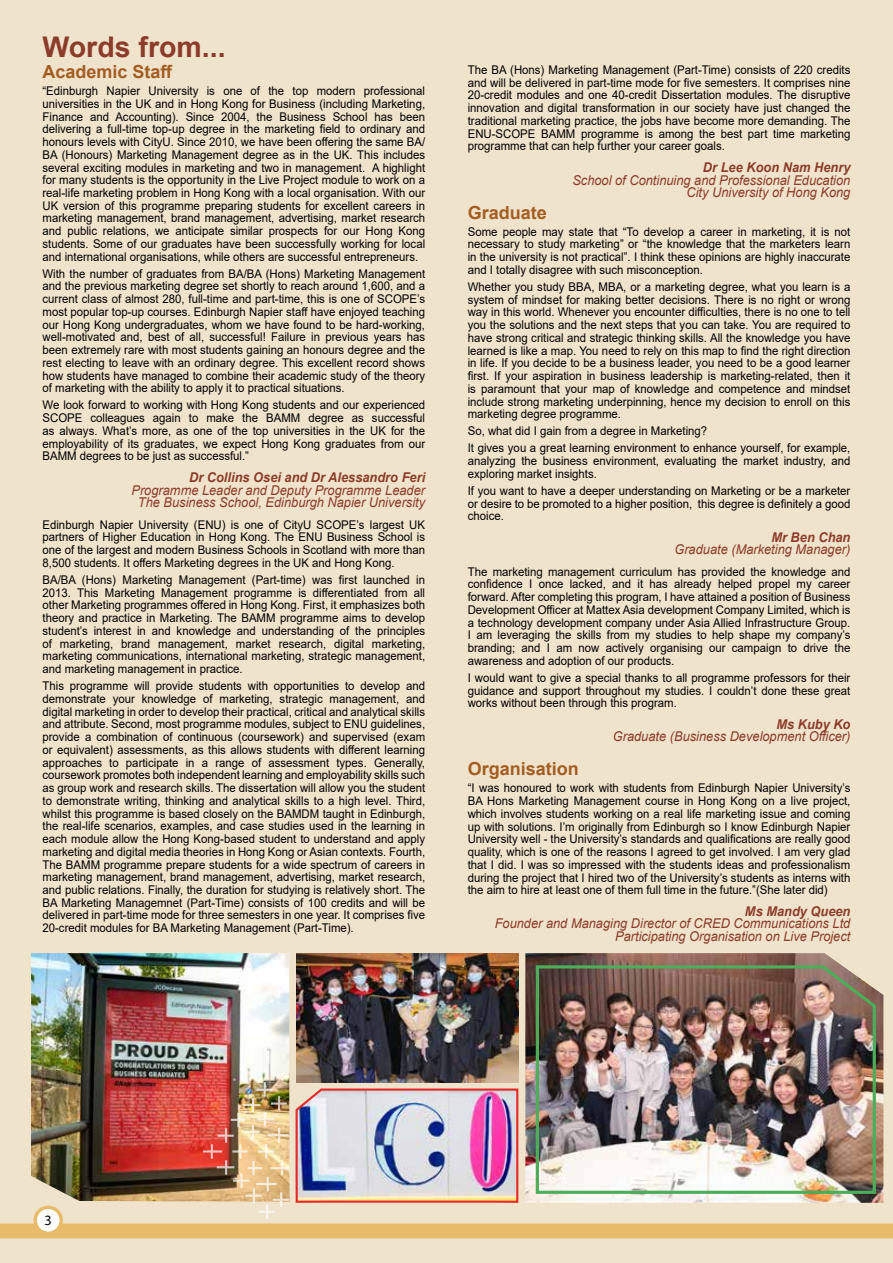
<style>
.page{position:relative;width:893px;height:1263px;background:#f0e3cb}
.page>*{position:absolute;margin:0;border:0;box-sizing:border-box;transform-origin:0 0}
.t1{font:700 28.5px "Arial";color:#8c3c2a}
.t2{font:700 18px "Arial";color:#a45d21}
.t3{font:14.25px "Myriad Pro";color:#000}
.t4{font:italic 13.5px/12.8px "Arial";color:#8c3c2a;text-align:right;scale:.95 1}
.t5{font:italic 700 13.5px "Arial";color:#8c3c2a;scale:.95 1}
.t6{font:12px/12.8px "Arial";color:#000;text-align:justify;scale:.95 1}
</style>
<div class="page">
<img style="left:31px;top:953px;width:259px;height:129px">
<img style="left:297px;top:953px;width:221px;height:129px">
<img style="left:0;top:1082px;width:893px;height:157px">
<img style="left:525px;top:953px;width:358px;height:250px">
<img style="left:534px;top:964px;width:343px;height:231px">
<h1 class="t1" style="left:43px;top:27px;width:185px">Words from...</h1>
<h2 class="t2" style="left:43px;top:59px;width:132px">Academic Staff</h2>
<p class="t6" style="left:43px;top:84px;width:404px">“Edinburgh Napier University is one of the top modern professional universities in the UK and in Hong Kong for Business (including Marketing, Finance and Accounting). Since 2004, the Business School has been delivering a full-time top-up degree in the marketing field to ordinary and honours levels with CityU. Since 2010, we have been offering the same BA/ BA (Honours) Marketing Management degree as in the UK. This includes several exciting modules in marketing and two in management. A highlight for many students is the opportunity in the Live Project module to work on a real-life marketing problem in Hong Kong with a local organisation. With our UK version of this programme preparing students for excellent careers in marketing management, brand management, advertising, market research and public relations, we anticipate similar prospects for our Hong Kong students. Some of our graduates have been successfully working for local and international organisations, while others are successful entrepreneurs.</p>
<p class="t6" style="left:43px;top:267px;width:404px">With the number of graduates from BA/BA (Hons) Marketing Management and the previous marketing degree set shortly to reach around 1,600, and a current class of almost 280, full-time and part-time, this is one of SCOPE’s most popular top-up courses. Edinburgh Napier staff have enjoyed teaching our Hong Kong undergraduates, whom we have found to be hard-working, well-motivated and, best of all, successful! Failure in previous years has been extremely rare with most students gaining an honours degree and the rest electing to leave with an ordinary degree. This excellent record shows how students have managed to combine their academic study of the theory of marketing with the ability to apply it to practical situations.</p>
<p class="t6" style="left:43px;top:399px;width:404px">We look forward to working with Hong Kong students and our experienced SCOPE colleagues again to make the BAMM degree as successful as always. What’s more, as one of the top universities in the UK for the employability of its graduates, we expect Hong Kong graduates from our BAMM degrees to be just as successful.”</p>
<p class="t5" style="left:189px;top:468px;width:250px">Dr Collins Osei and Dr Alessandro Feri</p>
<p class="t4" style="left:131px;top:484px;width:311px;text-align:center">Programme Leader and Deputy Programme Leader<br>The Business School, Edinburgh Napier University</p>
<p class="t6" style="left:43px;top:518px;width:404px">Edinburgh Napier University (ENU) is one of CityU SCOPE’s largest UK partners of Higher Education in Hong Kong. The ENU Business School is one of the largest and modern Business Schools in Scotland with more than 8,500 students. It offers Marketing degrees in the UK and Hong Kong.</p>
<p class="t6" style="left:43px;top:573px;width:404px">BA/BA (Hons) Marketing Management (Part-time) was first launched in 2013. This Marketing Management programme is differentiated from all other Marketing programmes offered in Hong Kong. First, it emphasizes both theory and practice in Marketing. The BAMM programme aims to develop student’s interest in and knowledge and understanding of the principles of marketing, brand management, market research, digital marketing, marketing communications, international marketing, strategic management, and marketing management in practice.</p>
<p class="t6" style="left:43px;top:679px;width:404px">This programme will provide students with opportunities to develop and demonstrate your knowledge of marketing, strategic management, and digital marketing in order to develop their practical, critical and analytical skills and attribute. Second, most programme modules, subject to ENU guidelines, provide a combination of continuous (coursework) and supervised (exam or equivalent) assessments, as this allows students with different learning approaches to participate in a range of assessment types. Generally, coursework promotes both independent learning and employability skills such as group work and research skills. The dissertation will allow you the student to demonstrate writing, thinking and analytical skills to a high level. Third, whilst this programme is based closely on the BAMDM taught in Edinburgh, the real-life scenarios, examples, and case studies used in the learning in each module allow the Hong Kong-based student to understand and apply marketing and digital media theories in Hong Kong or Asian contexts. Fourth, The BAMM programme prepare students for a wide spectrum of careers in marketing management, brand management, advertising, market research, and public relations. Finally, the duration for studying is relatively short. The BA Marketing Managemnet (Part-Time) consists of 100 credits and will be delivered in part-time mode for three semesters in one year. It comprises five 20-credit modules for BA Marketing Management (Part-Time).</p>
<p class="t6" style="left:468px;top:63px;width:404px">The BA (Hons) Marketing Management (Part-Time) consists of 220 credits and will be delivered in part-time mode for five semesters. It comprises nine 20-credit modules and one 40-credit Dissertation modules. The disruptive innovation and digital transformation in our society have just changed the traditional marketing practice, the jobs have become more demanding. The ENU-SCOPE BAMM programme is among the best part time marketing programme that can help further your career goals.</p>
<p class="t5" style="left:703px;top:158px;width:157px">Dr Lee Koon Nam Henry</p>
<p class="t4" style="left:572px;top:174px;width:294px">School of Continuing and Professional Education<br>City University of Hong Kong</p>
<h2 class="t2" style="left:468px;top:200px;width:81px">Graduate</h2>
<p class="t6" style="left:468px;top:225px;width:404px">Some people may state that “To develop a career in marketing, it is not necessary to study marketing” or “the knowledge that the marketers learn in the university is not practical”. I think these opinions are highly inaccurate and I totally disagree with such misconception.</p>
<p class="t6" style="left:468px;top:280px;width:404px">Whether you study BBA, MBA, or a marketing degree, what you learn is a system of mindset for making better decisions. There is no right or wrong way in this world. Whenever you encounter difficulties, there is no one to tell you the solutions and the next steps that you can take. You are required to have strong critical and strategic thinking skills. All the knowledge you have learned is like a map. You need to rely on this map to find the right direction in life. If you decide to be a business leader, you need to be a good learner first. If your aspiration in business leadership is marketing-related, then it is paramount that your map of knowledge and competence and mindset include strong marketing underpinning, hence my decision to enroll on this marketing degree programme.</p>
<p class="t6" style="left:468px;top:423px;width:404px;line-height:17px">So, what did I gain from a degree in Marketing?<br>It gives you a great learning environment to enhance yourself, for example,</p>
<p class="t6" style="left:468px;top:454px;width:404px">analyzing the business environment, evaluating the market industry, and exploring market insights.</p>
<p class="t6" style="left:468px;top:484px;width:404px">If you want to have a deeper understanding on Marketing or be a marketer or desire to be promoted to a higher position, this degree is definitely a good choice.</p>
<p class="t5" style="left:771px;top:528px;width:85px">Mr Ben Chan</p>
<p class="t4" style="left:674px;top:543px;width:187px">Graduate (Marketing Manager)</p>
<p class="t6" style="left:468px;top:565px;width:404px">The marketing management curriculum has provided the knowledge and confidence I once lacked, and it has already helped propel my career forward. After completing this program, I have attained a position of Business Development Officer at Mattex Asia development Company Limited, which is a technology development company under Asia Allied Infrastructure Group.<br>I am leveraging the skills from my studies to help shape my company’s branding; and I am now actively organising our campaign to drive the awareness and adoption of our products.</p>
<p class="t6" style="left:468px;top:671px;width:404px">I would want to give a special thanks to all programme professors for their guidance and support throughout my studies. I couldn’t done these great works without been through this program.</p>
<p class="t5" style="left:776px;top:715px;width:80px">Ms Kuby Ko</p>
<p class="t4" style="left:613px;top:730px;width:252px">Graduate (Business Development Officer)</p>
<h2 class="t2" style="left:468px;top:756px;width:113px">Organisation</h2>
<p class="t6" style="left:468px;top:782px;width:404px">“I was honoured to work with students from Edinburgh Napier University’s BA Hons Marketing Management course in Hong Kong on a live project, which involves students working on a real life marketing issue and coming up with solutions. I’m originally from Edinburgh so I know Edinburgh Napier University well - the University’s standards and qualifications are really good quality, which is one of the reasons I agreed to get involved. I am very glad that I did. I was so impressed with the students ideas and professionalism during the project that I hired two of the University’s students as interns with the aim to hire at least one of them full time in the future.”(She later did)</p>
<p class="t5" style="left:745px;top:902px;width:113px">Ms Mandy Queen</p>
<p class="t4" style="left:495px;top:917px;width:376px">Founder and Managing Director of CRED Communications Ltd<br>Participating Organisation on Live Project</p>
<p class="t3" style="left:45px;top:1212px;width:9px">3</p>
</div>
